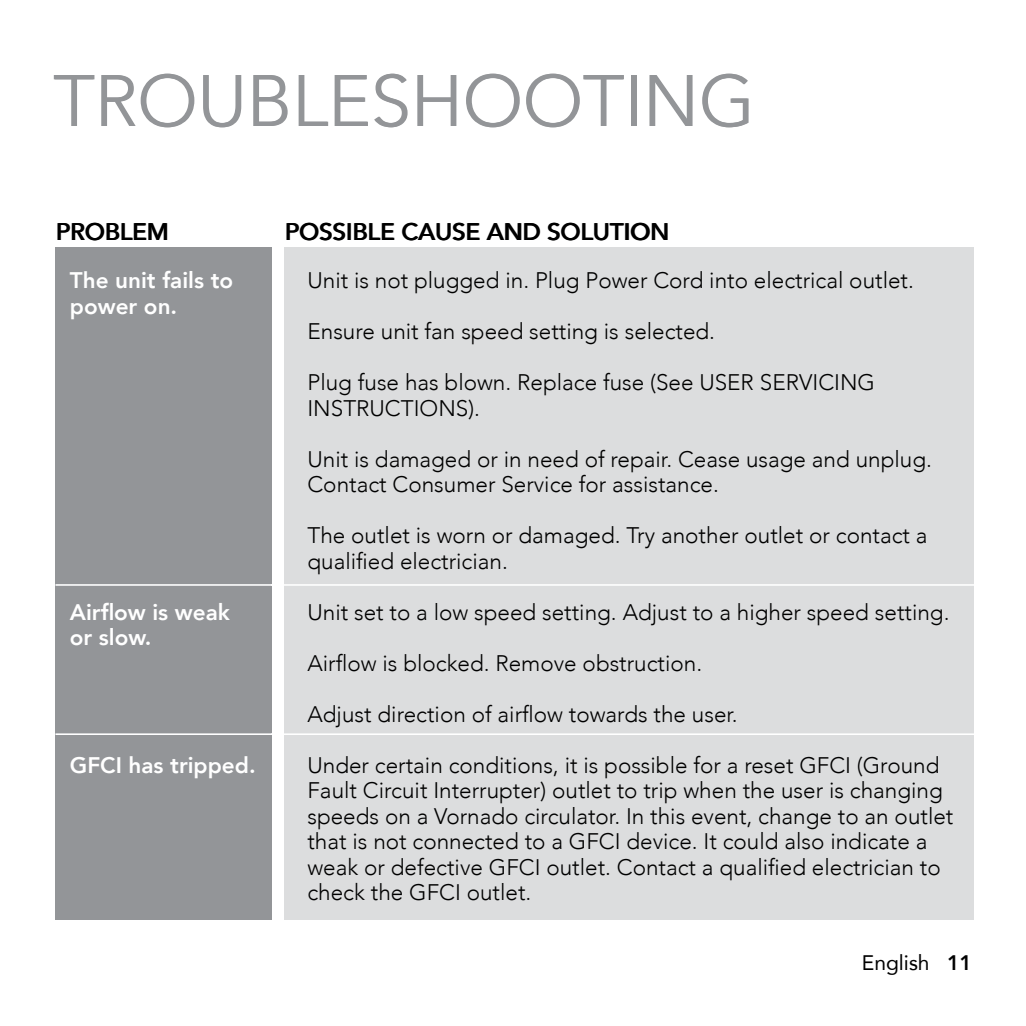
<style>
.page{position:relative;width:1026px;height:1026px;background:#fff}
.page>*{position:absolute;margin:0;border:0;box-sizing:border-box;transform-origin:0 0}
.t1{font:300 72px "Avenir";color:#939598}
.t2{font:500 24px "Avenir";color:#000}
.t3{font:300 22.5px/25.5px "Avenir";color:#000}
.t4{font:800 22.5px/25.5px "Avenir";color:#fff}
.t5{font:21px "Avenir";color:#000}
.s1{font-weight:800}
</style>
<div class="page">
<div style="left:285px;top:247px;width:688px;height:672px;background:#dcddde"></div>
<div style="left:55px;top:247px;width:216px;height:672px;background:#939598"></div>
<hr style="left:55px;top:584px;width:918px;height:2px;background:#fff">
<hr style="left:55px;top:733px;width:918px;height:2px;background:#fff">
<p class="t1" style="left:53px;top:59px;width:703px">TROUBLESHOOTING</p>
<p class="t2" style="left:55px;top:211px;width:114px">PROBLEM</p>
<p class="t2" style="left:285px;top:211px;width:386px">POSSIBLE CAUSE AND SOLUTION</p>
<p class="t3" style="left:307px;top:268px;width:608px">Unit is not plugged in. Plug Power Cord into electrical outlet.</p>
<p class="t3" style="left:307px;top:319px;width:409px">Ensure unit fan speed setting is selected.</p>
<p class="t3" style="left:307px;top:370px;width:569px">Plug fuse has blown. Replace fuse (See USER SERVICING<br>INSTRUCTIONS).</p>
<p class="t3" style="left:307px;top:446px;width:626px">Unit is damaged or in need of repair. Cease usage and unplug.<br>Contact Consumer Service for assistance.</p>
<p class="t3" style="left:307px;top:523px;width:622px">The outlet is worn or damaged. Try another outlet or contact a qualified electrician.</p>
<p class="t3" style="left:307px;top:599px;width:644px">Unit set to a low speed setting. Adjust to a higher speed setting.</p>
<p class="t3" style="left:307px;top:650px;width:396px">Airflow is blocked. Remove obstruction.</p>
<p class="t3" style="left:307px;top:701px;width:432px">Adjust direction of airflow towards the user.</p>
<p class="t3" style="left:307px;top:752px;width:647px">Under certain conditions, it is possible for a reset GFCI (Ground Fault Circuit Interrupter) outlet to trip when the user is changing speeds on a Vornado circulator. In this event, change to an outlet that is not connected to a GFCI device. It could also indicate a weak or defective GFCI outlet. Contact a qualified electrician to check the GFCI outlet.</p>
<p class="t4" style="left:70px;top:268px;width:165px">The unit fails to power on.</p>
<p class="t4" style="left:70px;top:599px;width:161px">Airflow is weak or slow.</p>
<p class="t4" style="left:70px;top:752px;width:187px">GFCI has tripped.</p>
<p class="t5" style="left:862px;top:946px;width:112px">English <span class="s1">11</span></p>
</div>
